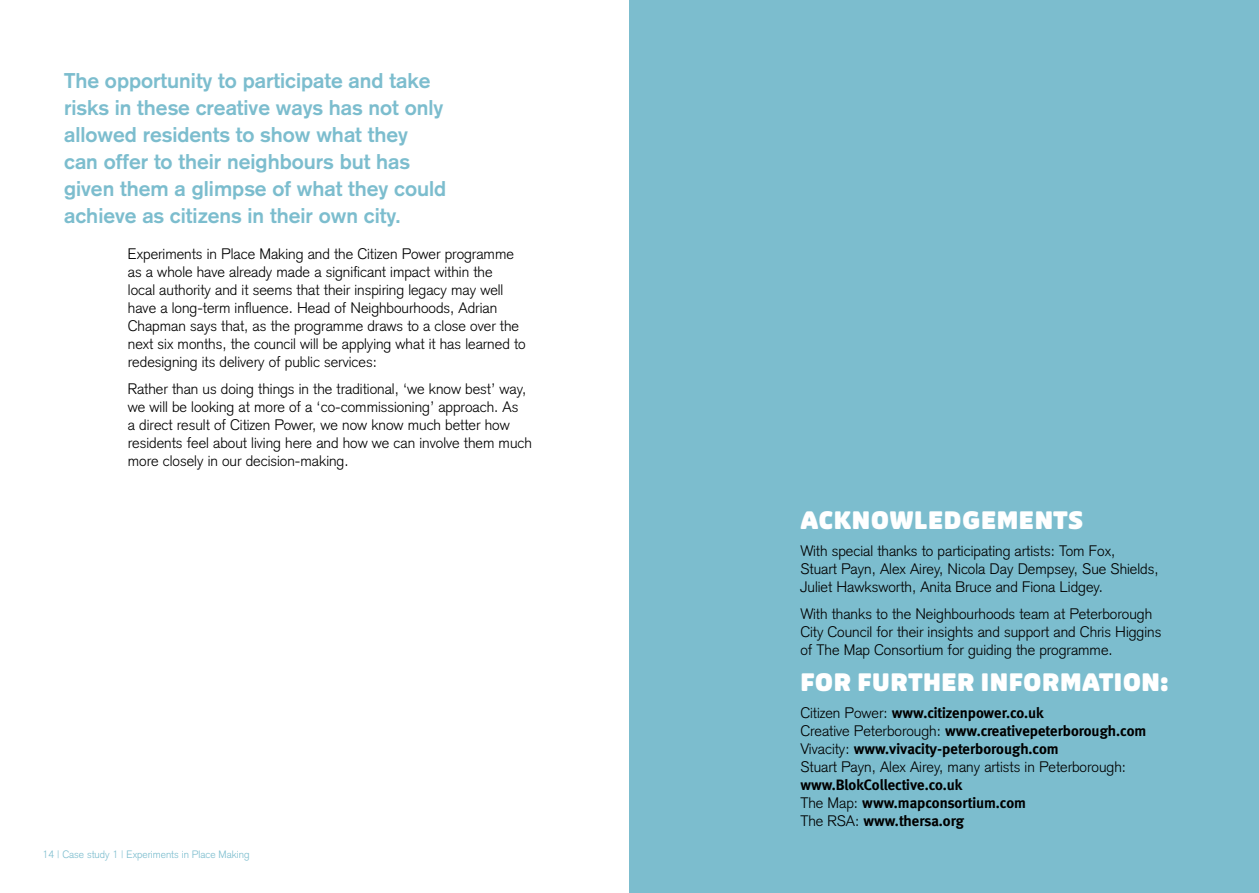
<style>
.page{position:relative;width:1259px;height:893px;background:#fff}
.page>*{position:absolute;margin:0;border:0;box-sizing:border-box;transform-origin:0 0}
.t1{font:24px "Pinup";letter-spacing:.02em;color:#fff}
.t2{font:700 21px/27px "Akzidenz Grotesk";color:#7cbdce}
.t3{font:300 15px/18px "Akzidenz Grotesk";color:#000}
.t4{font:700 15px/18px "Meta";color:#000}
.t5{font:300 10.5px "Akzidenz Grotesk";color:#7cbdce}
.s1{font-family:"Akzidenz Grotesk";font-weight:300}
</style>
<div class="page">
<div style="left:629px;top:0;width:630px;height:893px;background:#7cbdce"></div>
<h2 class="t2" style="left:64px;top:66px;width:384px">The opportunity to participate and take risks in these creative ways has not only allowed residents to show what they can offer to their neighbours but has given them a glimpse of what they could achieve as citizens in their own city.</h2>
<p class="t3" style="left:128px;top:244px;width:399px">Experiments in Place Making and the Citizen Power programme as a whole have already made a significant impact within the<br>local authority and it seems that their inspiring legacy may well have a long-term influence. Head of Neighbourhoods, Adrian Chapman says that, as the programme draws to a close over the next six months, the council will be applying what it has learned to redesigning its delivery of public services:</p>
<p class="t3" style="left:128px;top:379px;width:405px">Rather than us doing things in the traditional, ‘we know best’ way, we will be looking at more of a ‘co-commissioning’ approach. As<br>a direct result of Citizen Power, we now know much better how residents feel about living here and how we can involve them much more closely in our decision-making.</p>
<p class="t5" style="left:43px;top:849px;width:208px">14 | Case study 1 | Experiments in Place Making</p>
<h1 class="t1" style="left:800px;top:505px;width:284px">ACKNOWLEDGEMENTS</h1>
<p class="t3" style="left:800px;top:541px;width:360px">With special thanks to participating artists: Tom Fox,<br>Stuart Payn, Alex Airey, Nicola Day Dempsey, Sue Shields,<br>Juliet Hawksworth, Anita Bruce and Fiona Lidgey.</p>
<p class="t3" style="left:800px;top:604px;width:362px">With thanks to the Neighbourhoods team at Peterborough<br>City Council for their insights and support and Chris Higgins of The Map Consortium for guiding the programme.</p>
<h1 class="t1" style="left:800px;top:667px;width:369px">FOR FURTHER INFORMATION:</h1>
<p class="t4" style="left:800px;top:703px;width:347px"><span class="s1">Citizen Power:</span> www.citizenpower.co.uk<br><span class="s1">Creative Peterborough:</span> www.creativepeterborough.com<br><span class="s1">Vivacity:</span> www.vivacity-peterborough.com</p>
<p class="t3" style="left:800px;top:757px;width:327px">Stuart Payn, Alex Airey, many artists in Peterborough:</p>
<p class="t4" style="left:800px;top:775px;width:227px">www.BlokCollective.co.uk<br><span class="s1">The Map:</span> www.mapconsortium.com<br><span class="s1">The RSA:</span> www.thersa.org</p>
</div>
